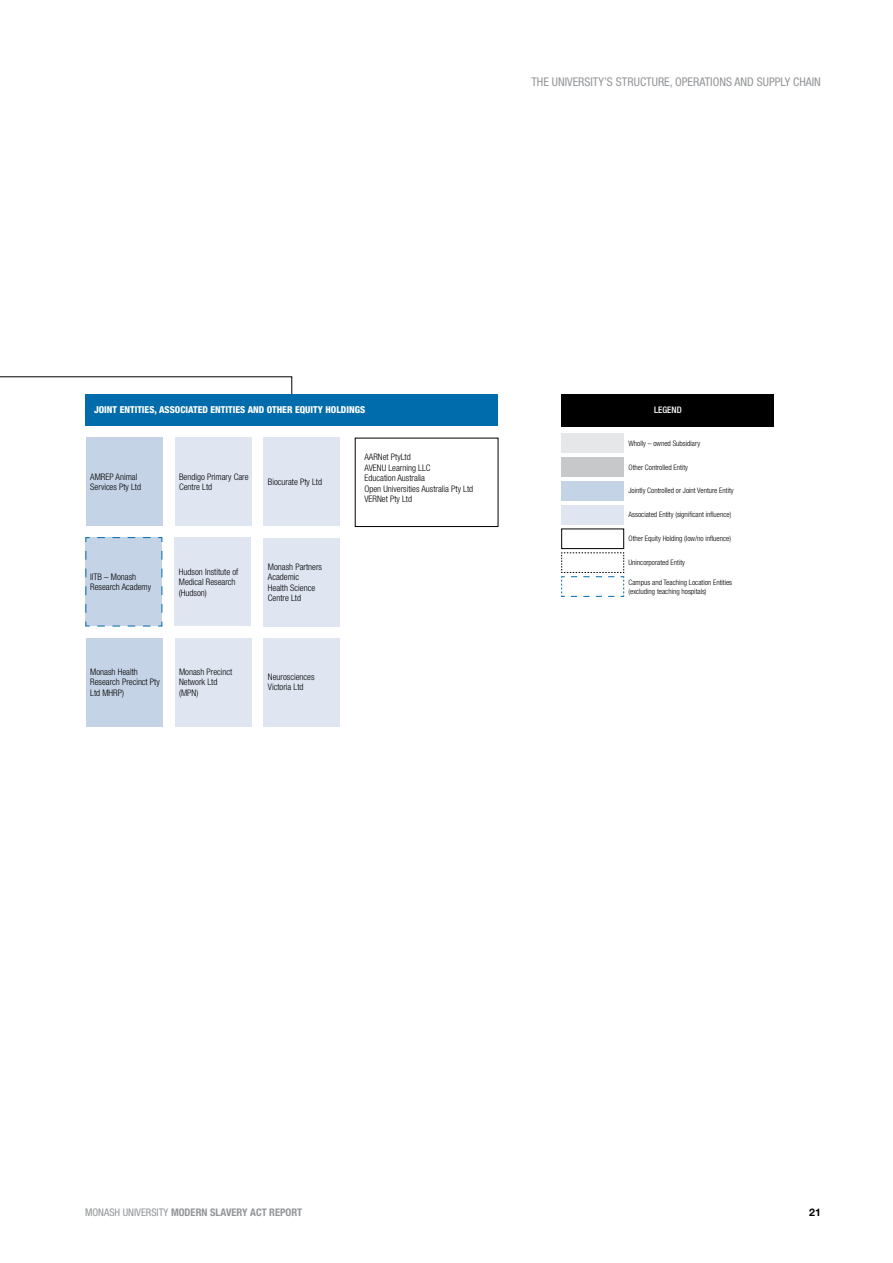
<style>
.page{position:relative;width:893px;height:1263px;background:#fff}
.page>*{position:absolute;margin:0;border:0;box-sizing:border-box;transform-origin:0 0}
.t1{font:condensed 12px "Helvetica Neue LT Pro";color:#939598}
.t2{font:700 condensed 10.5px "Helvetica Neue LT Pro";color:#939598}
.t3{font:700 10.5px "Helvetica Neue LT Pro";color:#000}
.t4{font:800 condensed 9.6px "Helvetica Neue LT Pro";color:#fff}
.t5{font:300 condensed 9px/10.5px "Helvetica Neue LT Pro";color:#000}
.t6{font:500 condensed 9px "Helvetica Neue LT Pro";color:#fff}
.t7{font:300 condensed 7.5px/9px "Helvetica Neue LT Pro";color:#000}
.s1{font-weight:400}
</style>
<div class="page">
<svg style="left:0;top:376px;width:292px;height:27px"></svg>
<div style="left:86px;top:394px;width:412px;height:31px;background:#006cab"></div>
<div style="left:355px;top:438px;width:143px;height:89px;border:1px solid #000"></div>
<div style="left:264px;top:437px;width:76px;height:89px;background:#dfe6f2"></div>
<div style="left:175px;top:437px;width:76px;height:89px;background:#dfe6f2"></div>
<div style="left:86px;top:437px;width:76px;height:89px;background:#c5d3e7"></div>
<div style="left:264px;top:538px;width:76px;height:88px;background:#dfe6f2"></div>
<div style="left:175px;top:537px;width:76px;height:89px;background:#dfe6f2"></div>
<div style="left:85px;top:537px;width:78px;height:90px;background:#c5d3e7"></div>
<div style="left:264px;top:638px;width:76px;height:88px;background:#dfe6f2"></div>
<div style="left:175px;top:638px;width:76px;height:88px;background:#dfe6f2"></div>
<div style="left:86px;top:638px;width:76px;height:88px;background:#c5d3e7"></div>
<div style="left:562px;top:394px;width:212px;height:32px;background:#000"></div>
<div style="left:562px;top:433px;width:62px;height:20px;background:#e6e7e8"></div>
<div style="left:562px;top:481px;width:62px;height:20px;background:#c5d3e7"></div>
<div style="left:561px;top:529px;width:63px;height:20px;border:1px solid #000"></div>
<div style="left:562px;top:457px;width:62px;height:20px;background:#c7c8ca"></div>
<div style="left:562px;top:505px;width:62px;height:20px;background:#dfe6f2"></div>
<svg style="left:561px;top:552px;width:63px;height:45px"></svg>
<h1 class="t1" style="left:531px;top:74px;width:291px">THE UNIVERSITY’S STRUCTURE, OPERATIONS AND SUPPLY CHAIN</h1>
<p class="t4" style="left:94px;top:404px;width:273px">JOINT ENTITIES, ASSOCIATED ENTITIES AND OTHER EQUITY HOLDINGS</p>
<p class="t5" style="left:364px;top:452px;width:110px">AARNet PtyLtd<br>AVENU Learning LLC<br>Education Australia<br>Open Universities Australia Pty Ltd<br>VERNet Pty Ltd</p>
<p class="t5" style="left:179px;top:471px;width:71px">Bendigo Primary Care<br>Centre Ltd</p>
<p class="t5" style="left:90px;top:471px;width:52px">AMREP Animal<br>Services Pty Ltd</p>
<p class="t5" style="left:268px;top:477px;width:56px">Biocurate Pty Ltd</p>
<p class="t5" style="left:90px;top:571px;width:62px">IITB – Monash<br>Research Academy</p>
<p class="t5" style="left:179px;top:566px;width:61px">Hudson Institute of<br>Medical Research (Hudson)</p>
<p class="t5" style="left:90px;top:666px;width:71px">Monash Health<br>Research Precinct Pty<br>Ltd MHRP)</p>
<p class="t5" style="left:179px;top:666px;width:55px">Monash Precinct<br>Network Ltd (MPN)</p>
<p class="t5" style="left:268px;top:561px;width:56px">Monash Partners<br>Academic<br>Health Science<br>Centre Ltd</p>
<p class="t5" style="left:268px;top:671px;width:48px">Neurosciences<br>Victoria Ltd</p>
<p class="t6" style="left:654px;top:405px;width:29px">LEGEND</p>
<p class="t7" style="left:628px;top:439px;width:73px">Wholly – owned Subsidiary</p>
<p class="t7" style="left:628px;top:462px;width:61px">Other Controlled Entity</p>
<p class="t7" style="left:628px;top:486px;width:107px">Jointly Controlled or Joint Venture Entity</p>
<p class="t7" style="left:628px;top:510px;width:104px">Associated Entity (significant influence)</p>
<p class="t7" style="left:628px;top:534px;width:104px">Other Equity Holding (low/no influence)</p>
<p class="t7" style="left:628px;top:558px;width:58px">Unincorporated Entity</p>
<p class="t7" style="left:628px;top:577px;width:105px">Campus and Teaching Location Entities (excluding teaching hospitals)</p>
<p class="t2" style="left:85px;top:1206px;width:219px"><span class="s1">MONASH UNIVERSITY</span> MODERN SLAVERY ACT REPORT</p>
<p class="t3" style="left:809px;top:1206px;width:13px">21</p>
</div>
